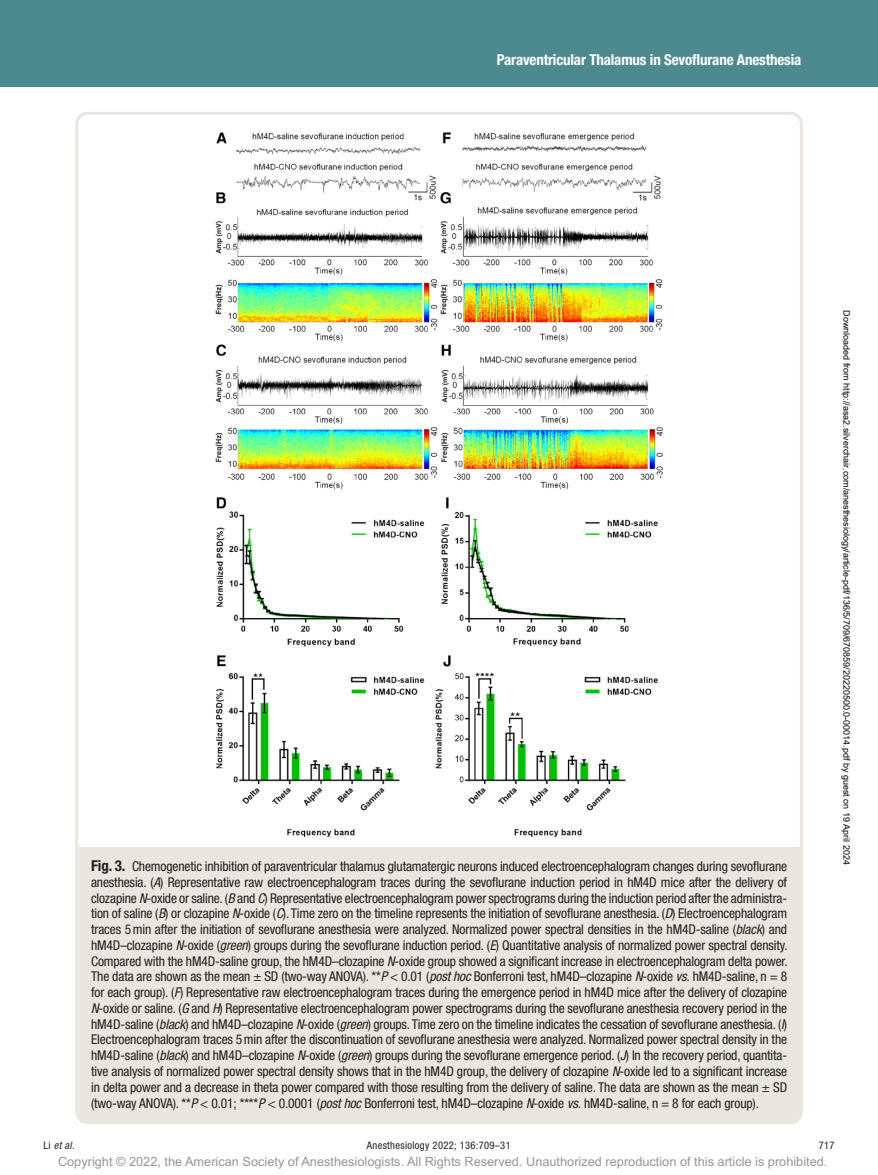
<style>
.page{position:relative;width:878px;height:1175px;background:#fff}
.page>*{position:absolute;margin:0;border:0;box-sizing:border-box;transform-origin:0 0}
.t1{font:700 condensed 15px "Helvetica Neue LT Std";letter-spacing:-.01em;color:#fff}
.t2{font:condensed 13.5px/15.8px "Helvetica Neue LT Std";letter-spacing:-.01em;color:#231f20;text-align:justify}
.t3{font:12.75px "Arial MT Std";color:#939598}
.t4{font:condensed 10.5px "Helvetica Neue LT Std";letter-spacing:.03em;color:#231f20}
.t5{font:italic condensed 10.5px "Helvetica Neue LT Std";color:#231f20}
.t6{font:9px "Arial";color:#000}
.s1{font-style:normal}
.s2{font-weight:700;font-size:15px}
.s3{font-style:italic}
</style>
<div class="page">
<div style="left:0;top:0;width:878px;height:86px;background:#4d8a90"></div>
<img style="left:215px;top:132px;width:448px;height:705px">
<div style="left:78px;top:847px;width:721px;height:274px;background:#e9e6df"></div>
<p class="t1" style="left:497px;top:51px;width:306px">Paraventricular Thalamus in Sevoflurane Anesthesia</p>
<p class="t5" style="left:44px;top:1139px;width:33px"><span class="s1">Li</span> et al.</p>
<p class="t2" style="left:91px;top:858px;width:698px"><span class="s2">Fig. 3.</span> Chemogenetic inhibition of paraventricular thalamus glutamatergic neurons induced electroencephalogram changes during sevoflurane anesthesia. (<span class="s3">A</span>) Representative raw electroencephalogram traces during the sevoflurane induction period in hM4D mice after the delivery of clozapine <span class="s3">N</span>-oxide or saline. (<span class="s3">B</span> and <span class="s3">C</span>) Representative electroencephalogram power spectrograms during the induction period after the administra&shy;tion of saline (<span class="s3">B</span>) or clozapine <span class="s3">N</span>-oxide (<span class="s3">C</span>). Time zero on the timeline represents the initiation of sevoflurane anesthesia. (<span class="s3">D</span>) Electroencephalogram traces 5min after the initiation of sevoflurane anesthesia were analyzed. Normalized power spectral densities in the hM4D-saline (<span class="s3">black</span>) and hM4D–clozapine <span class="s3">N</span>-oxide (<span class="s3">green</span>) groups during the sevoflurane induction period. (<span class="s3">E</span>) Quantitative analysis of normalized power spectral density.<br>Compared with the hM4D-saline group, the hM4D–clozapine <span class="s3">N</span>-oxide group showed a significant increase in electroencephalogram delta power.<br>The data are shown as the mean ± SD (two-way ANOVA). **<span class="s3">P</span> &lt; 0.01 (<span class="s3">post hoc</span> Bonferroni test, hM4D–clozapine <span class="s3">N</span>-oxide <span class="s3">vs.</span> hM4D-saline, n = 8 for each group). (<span class="s3">F</span>) Representative raw electroencephalogram traces during the emergence period in hM4D mice after the delivery of clozapine <span class="s3">N</span>-oxide or saline. (<span class="s3">G</span> and <span class="s3">H</span>) Representative electroencephalogram power spectrograms during the sevoflurane anesthesia recovery period in the hM4D-saline (<span class="s3">black</span>) and hM4D–clozapine <span class="s3">N</span>-oxide (<span class="s3">green</span>) groups. Time zero on the timeline indicates the cessation of sevoflurane anesthesia. (<span class="s3">I</span>)<br>Electroencephalogram traces 5min after the discontinuation of sevoflurane anesthesia were analyzed. Normalized power spectral density in the hM4D-saline (<span class="s3">black</span>) and hM4D–clozapine <span class="s3">N</span>-oxide (<span class="s3">green</span>) groups during the sevoflurane emergence period. (<span class="s3">J</span>) In the recovery period, quantita&shy;tive analysis of normalized power spectral density shows that in the hM4D group, the delivery of clozapine <span class="s3">N</span>-oxide led to a significant increase in delta power and a decrease in theta power compared with those resulting from the delivery of saline. The data are shown as the mean ± SD (two-way ANOVA). **<span class="s3">P</span> &lt; 0.01; ****<span class="s3">P</span> &lt; 0.0001 (<span class="s3">post hoc</span> Bonferroni test, hM4D–clozapine <span class="s3">N</span>-oxide <span class="s3">vs.</span> hM4D-saline, n = 8 for each group).</p>
<p class="t6" style="left:850px;top:310px;width:556px;rotate:90deg">Downloaded from http://asa2.silverchair.com/anesthesiology/article-pdf/136/5/709/670859/20220500.0-00014.pdf by guest on 19 April 2024</p>
<p class="t4" style="left:367px;top:1139px;width:145px">Anesthesiology 2022; 136:709–31</p>
<p class="t4" style="left:818px;top:1139px;width:17px">717</p>
<p class="t3" style="left:58px;top:1154px;width:771px">Copyright © 2022, the American Society of Anesthesiologists. All Rights Reserved. Unauthorized reproduction of this article is prohibited.</p>
</div>
